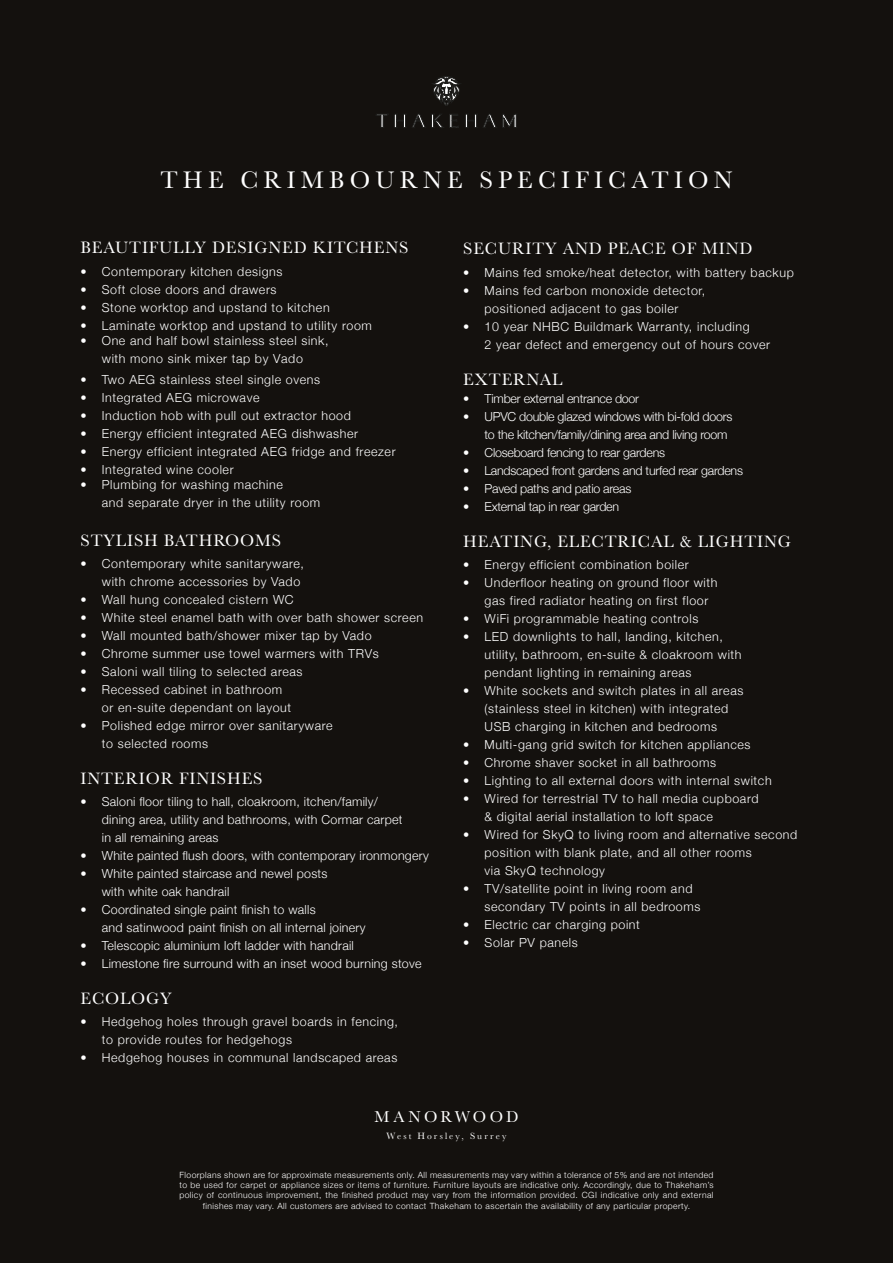
<style>
.page{position:relative;width:893px;height:1263px;background:#14110e}
.page>*{position:absolute;margin:0;border:0;box-sizing:border-box;transform-origin:0 0}
.t1{font:24.9px "Baskerville";letter-spacing:.21em;color:#fff}
.t2{font:17.1px "Baskerville";letter-spacing:.05em;color:#fff}
.t3{font:16.35px "Baskerville";letter-spacing:.19em;color:#fff}
.t4{font:300 12.45px/18px "Helvetica Neue";letter-spacing:.05em;color:#fff}
.t5{font:300 12.45px/18px "Helvetica Neue";letter-spacing:.02em;color:#fff}
.t6{font:300 12.45px/18px "Helvetica Neue";letter-spacing:-.02em;color:#fff}
.t7{font:9.45px "Baskerville";letter-spacing:.22em;color:#fff}
.t8{font:300 8.55px/10.2px "Helvetica Neue";letter-spacing:.05em;color:#fff;text-align:center}
</style>
<div class="page">
<svg style="left:376px;top:114px;width:12px;height:14px"></svg>
<svg style="left:394px;top:114px;width:50px;height:14px"></svg>
<svg style="left:450px;top:114px;width:9px;height:14px"></svg>
<svg style="left:465px;top:114px;width:52px;height:14px"></svg>
<svg style="left:432px;top:76px;width:28px;height:30px"></svg>
<h1 class="t1" style="left:160px;top:164px;width:574px">THE CRIMBOURNE SPECIFICATION</h1>
<h2 class="t2" style="left:81px;top:237px;width:329px">BEAUTIFULLY DESIGNED KITCHENS</h2>
<p class="t4" style="left:81px;top:261px;width:203px">• Contemporary kitchen designs</p>
<p class="t4" style="left:81px;top:279px;width:197px">• Soft close doors and drawers</p>
<p class="t4" style="left:81px;top:297px;width:251px">• Stone worktop and upstand to kitchen</p>
<p class="t4" style="left:81px;top:315px;width:293px">• Laminate worktop and upstand to utility room</p>
<p class="t4" style="left:81px;top:331px;width:249px;text-align:center">• One and half bowl stainless steel sink, with mono sink mixer tap by Vado</p>
<p class="t4" style="left:81px;top:369px;width:241px">• Two AEG stainless steel single ovens</p>
<p class="t4" style="left:81px;top:387px;width:180px">• Integrated AEG microwave</p>
<p class="t4" style="left:81px;top:405px;width:272px">• Induction hob with pull out extractor hood</p>
<p class="t4" style="left:81px;top:423px;width:279px">• Energy efficient integrated AEG dishwasher</p>
<p class="t4" style="left:81px;top:441px;width:317px">• Energy efficient integrated AEG fridge and freezer</p>
<p class="t4" style="left:81px;top:459px;width:155px">• Integrated wine cooler</p>
<p class="t4" style="left:102px;top:475px;width:220px;text-indent:-21px">• Plumbing for washing machine<br>and separate dryer in the utility room</p>
<h2 class="t2" style="left:81px;top:529px;width:202px">STYLISH BATHROOMS</h2>
<p class="t4" style="left:81px;top:553px;width:225px;text-align:right">• Contemporary white sanitaryware, with chrome accessories by Vado</p>
<p class="t4" style="left:81px;top:589px;width:215px">• Wall hung concealed cistern WC</p>
<p class="t4" style="left:81px;top:607px;width:344px">• White steel enamel bath with over bath shower screen</p>
<p class="t4" style="left:81px;top:625px;width:293px">• Wall mounted bath/shower mixer tap by Vado</p>
<p class="t4" style="left:81px;top:643px;width:300px">• Chrome summer use towel warmers with TRVs</p>
<p class="t4" style="left:81px;top:661px;width:223px">• Saloni wall tiling to selected areas</p>
<p class="t4" style="left:102px;top:679px;width:191px;text-indent:-21px">• Recessed cabinet in bathroom or en-suite dependant on layout</p>
<p class="t4" style="left:102px;top:715px;width:232px;text-indent:-21px">• Polished edge mirror over sanitaryware to selected rooms</p>
<h2 class="t2" style="left:81px;top:767px;width:183px">INTERIOR FINISHES</h2>
<p class="t5" style="left:102px;top:792px;width:302px;text-indent:-21px">• Saloni floor tiling to hall, cloakroom, itchen/family/ dining area, utility and bathrooms, with Cormar carpet in all remaining areas</p>
<p class="t5" style="left:81px;top:846px;width:350px">• White painted flush doors, with contemporary ironmongery</p>
<p class="t5" style="left:102px;top:864px;width:227px;text-indent:-21px">• White painted staircase and newel posts with white oak handrail</p>
<p class="t5" style="left:102px;top:900px;width:265px;text-indent:-21px">• Coordinated single paint finish to walls<br>and satinwood paint finish on all internal joinery</p>
<p class="t5" style="left:81px;top:936px;width:275px">• Telescopic aluminium loft ladder with handrail</p>
<p class="t5" style="left:81px;top:954px;width:343px">• Limestone fire surround with an inset wood burning stove</p>
<h2 class="t2" style="left:81px;top:988px;width:93px">ECOLOGY</h2>
<p class="t4" style="left:102px;top:1012px;width:298px;text-indent:-21px">• Hedgehog holes through gravel boards in fencing, to provide routes for hedgehogs</p>
<p class="t4" style="left:81px;top:1048px;width:318px">• Hedgehog houses in communal landscaped areas</p>
<h2 class="t2" style="left:463px;top:238px;width:291px">SECURITY AND PEACE OF MIND</h2>
<p class="t4" style="left:463px;top:262px;width:332px">• Mains fed smoke/heat detector, with battery backup</p>
<p class="t4" style="left:463px;top:280px;width:244px;text-align:center">• Mains fed carbon monoxide detector, positioned adjacent to gas boiler</p>
<p class="t4" style="left:485px;top:316px;width:287px;text-indent:-21px">• 10 year NHBC Buildmark Warranty, including<br>2 year defect and emergency out of hours cover</p>
<h2 class="t2" style="left:463px;top:368px;width:101px">EXTERNAL</h2>
<p class="t6" style="left:463px;top:388px;width:177px">• Timber external entrance door</p>
<p class="t6" style="left:485px;top:406px;width:249px;text-indent:-21px">• UPVC double glazed windows with bi-fold doors to the kitchen/family/dining area and living room</p>
<p class="t6" style="left:463px;top:442px;width:203px">• Closeboard fencing to rear gardens</p>
<p class="t6" style="left:463px;top:460px;width:281px">• Landscaped front gardens and turfed rear gardens</p>
<p class="t6" style="left:463px;top:478px;width:170px">• Paved paths and patio areas</p>
<p class="t6" style="left:463px;top:496px;width:157px">• External tap in rear garden</p>
<h2 class="t2" style="left:463px;top:530px;width:329px">HEATING, ELECTRICAL &amp; LIGHTING</h2>
<p class="t4" style="left:463px;top:555px;width:227px">• Energy efficient combination boiler</p>
<p class="t4" style="left:485px;top:573px;width:234px;text-indent:-21px">• Underfloor heating on ground floor with gas fired radiator heating on first floor</p>
<p class="t4" style="left:463px;top:609px;width:237px">• WiFi programmable heating controls</p>
<p class="t4" style="left:485px;top:627px;width:259px;text-indent:-21px">• LED downlights to hall, landing, kitchen, utility, bathroom, en-suite &amp; cloakroom with pendant lighting in remaining areas</p>
<p class="t4" style="left:463px;top:681px;width:282px;text-align:center">• White sockets and switch plates in all areas (stainless steel in kitchen) with integrated<br>USB charging in kitchen and bedrooms</p>
<p class="t4" style="left:463px;top:735px;width:289px">• Multi-gang grid switch for kitchen appliances</p>
<p class="t4" style="left:463px;top:753px;width:254px">• Chrome shaver socket in all bathrooms</p>
<p class="t4" style="left:463px;top:771px;width:310px">• Lighting to all external doors with internal switch</p>
<p class="t4" style="left:485px;top:789px;width:275px;text-indent:-21px">• Wired for terrestrial TV to hall media cupboard &amp; digital aerial installation to loft space</p>
<p class="t4" style="left:485px;top:825px;width:314px;text-indent:-21px">• Wired for SkyQ to living room and alternative second position with blank plate, and all other rooms<br>via SkyQ technology</p>
<p class="t4" style="left:485px;top:879px;width:217px;text-indent:-21px">• TV/satellite point in living room and secondary TV points in all bedrooms</p>
<p class="t4" style="left:463px;top:915px;width:178px">• Electric car charging point</p>
<p class="t4" style="left:463px;top:933px;width:116px">• Solar PV panels</p>
<h3 class="t3" style="left:374px;top:1106px;width:146px">MANORWOOD</h3>
<p class="t7" style="left:386px;top:1129px;width:122px">West Horsley, Surrey</p>
<p class="t8" style="left:179px;top:1169px;width:536px">Floorplans shown are for approximate measurements only. All measurements may vary within a tolerance of 5% and are not intended to be used for carpet or appliance sizes or items of furniture. Furniture layouts are indicative only. Accordingly, due to Thakeham’s policy of continuous improvement, the finished product may vary from the information provided. CGI indicative only and external finishes may vary. All customers are advised to contact Thakeham to ascertain the availability of any particular property.</p>
</div>
